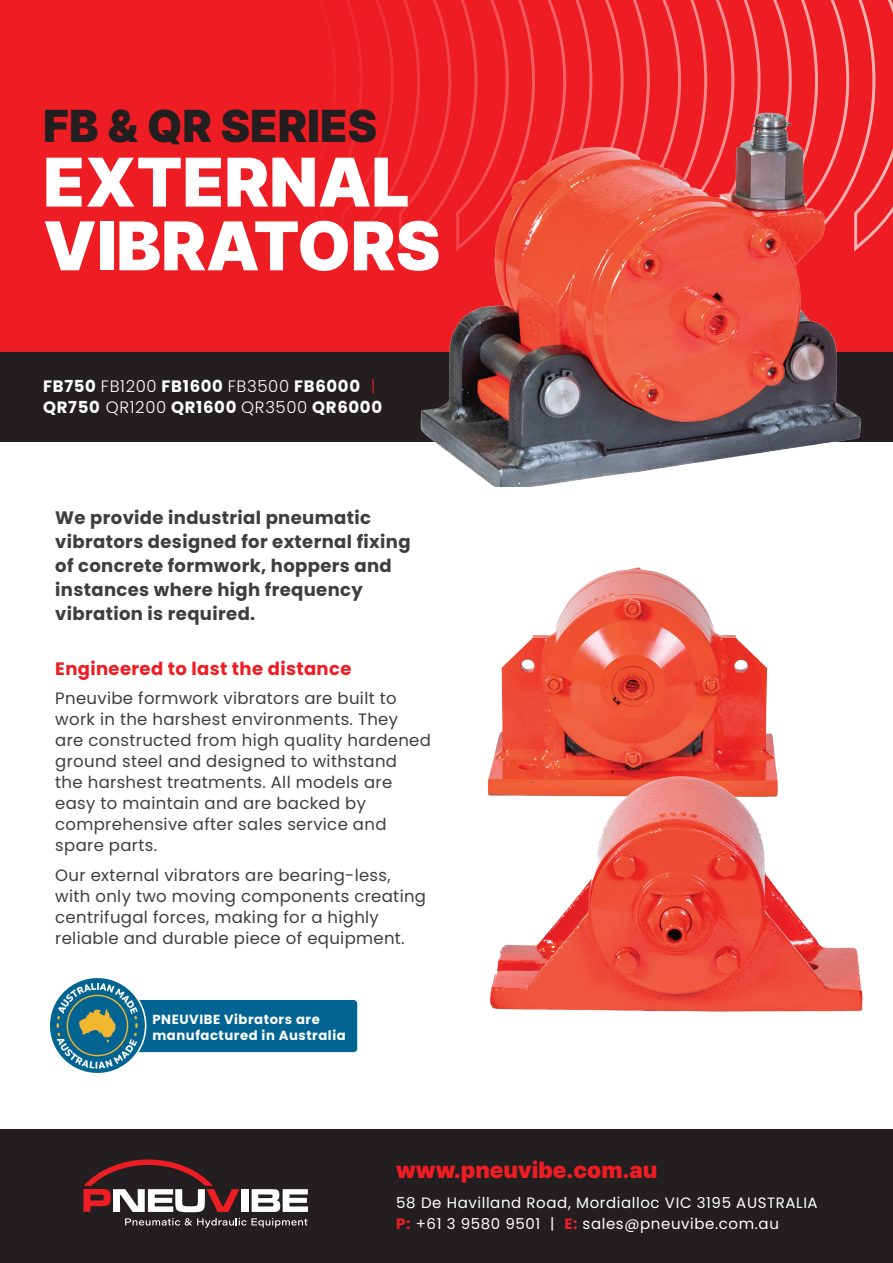
<style>
.page{position:relative;width:893px;height:1263px;background:#fff}
.page>*{position:absolute;margin:0;border:0;box-sizing:border-box;transform-origin:0 0}
.t1{font:900 67.2px/63.8px "Inter";color:#fff}
.t2{font:900 44.25px "Inter";color:#231f20}
.t3{font:900 22.5px "Inter";color:#ee1d23}
.t4{font:700 18px/24px "Poppins";letter-spacing:.02em;color:#3e3e3f}
.t5{font:700 18px "Poppins";letter-spacing:.02em;color:#ee1d23}
.t6{font:16.5px/21px "Poppins";letter-spacing:.02em;color:#3e3e3f}
.t7{font:700 16.5px/21px "Poppins";letter-spacing:.04em;color:#fff}
.t8{font:15px/21px "Poppins";letter-spacing:.04em;color:#fff}
.t9{font:700 13.2px/15.9px "Poppins";letter-spacing:.04em;color:#fff}
.s1{font-weight:300}
.s2{font-weight:300;color:#ee1d23}
.s3{font-weight:700;color:#ee1d23}
</style>
<div class="page">
<div style="left:0;top:0;width:893px;height:353px;background:#ee1d23"></div>
<svg style="left:347px;top:0;width:546px;height:47px"></svg>
<img style="left:519px;top:567px;width:231px;height:84px">
<img style="left:487px;top:651px;width:376px;height:361px">
<div style="left:0;top:353px;width:893px;height:89px;background:#231f20"></div>
<div style="left:0;top:1130px;width:893px;height:133px;background:#231f20"></div>
<div style="left:241px;top:1189px;width:7px;height:23px;background:#fff"></div>
<svg style="left:252px;top:1189px;width:56px;height:23px"></svg>
<svg style="left:125px;top:1218px;width:183px;height:10px"></svg>
<svg style="left:83px;top:1159px;width:156px;height:53px"></svg>
<img style="left:330px;top:47px;width:563px;height:439px">
<div style="left:119px;top:1000px;width:238px;height:52px;background:#026492;border-radius:4px"></div>
<svg style="left:49px;top:977px;width:97px;height:97px"></svg>
<div style="left:48px;top:976px;width:98px;height:98px;border:2px solid #fff;border-radius:50%"></div>
<svg style="left:55px;top:983px;width:84px;height:86px"></svg>
<h2 class="t2" style="left:43px;top:94px;width:335px">FB &amp; QR SERIES</h2>
<h1 class="t1" style="left:43px;top:149px;width:399px">EXTERNAL<br>VIBRATORS</h1>
<p class="t7" style="left:43px;top:376px;width:340px">FB750 <span class="s1">FB1200</span> FB1600 <span class="s1">FB3500</span> FB6000 <span class="s2">|<br></span>QR750 <span class="s1">QR1200</span> QR1600 <span class="s1">QR3500</span> QR6000</p>
<p class="t4" style="left:55px;top:506px;width:357px">We provide industrial pneumatic vibrators designed for external fixing of concrete formwork, hoppers and instances where high frequency vibration is required.</p>
<p class="t5" style="left:55px;top:658px;width:298px">Engineered to last the distance</p>
<p class="t6" style="left:55px;top:688px;width:377px">Pneuvibe formwork vibrators are built to work in the harshest environments. They<br>are constructed from high quality hardened ground steel and designed to withstand<br>the harshest treatments. All models are easy to maintain and are backed by comprehensive after sales service and spare parts.</p>
<p class="t6" style="left:55px;top:865px;width:372px">Our external vibrators are bearing-less, with only two moving components creating centrifugal forces, making for a highly reliable and durable piece of equipment.</p>
<p class="t9" style="left:152px;top:1011px;width:195px">PNEUVIBE Vibrators are manufactured in Australia</p>
<h3 class="t3" style="left:396px;top:1153px;width:263px">www.pneuvibe.com.au</h3>
<p class="t8" style="left:396px;top:1192px;width:423px">58 De Havilland Road, Mordialloc VIC 3195 AUSTRALIA<br><span class="s3">P:</span> +61 3 9580 9501 | <span class="s3">E:</span> sales@pneuvibe.com.au</p>
</div>
